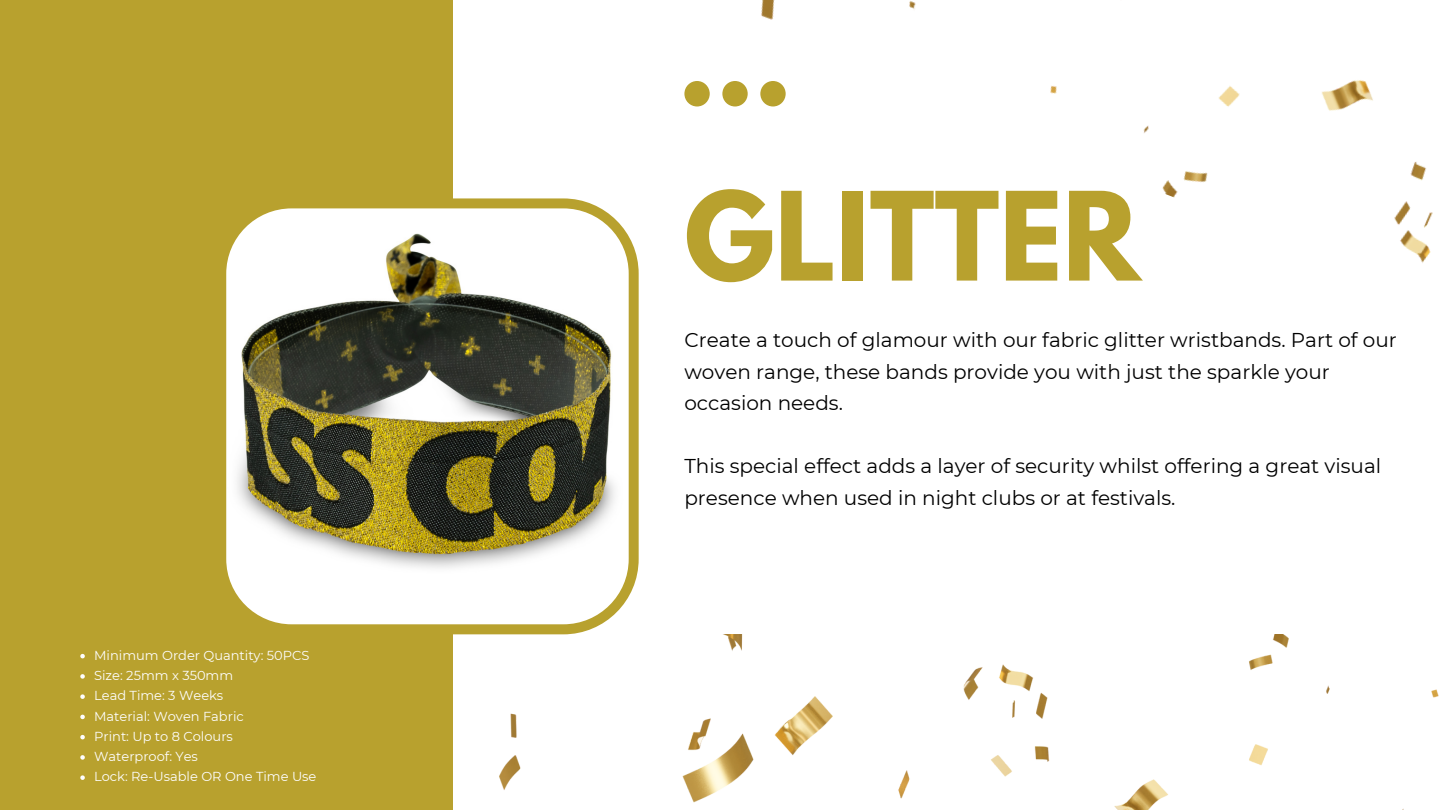
<style>
.page{position:relative;width:1440px;height:810px;background:#fff}
.page>*{position:absolute;margin:0;border:0;box-sizing:border-box;transform-origin:0 0}
.t1{font:700 108.8px "League Spartan";color:#b8a12e}
.t2{font:20px/31.5px "Montserrat";color:#000}
.t3{font:13px/20.2px "Montserrat";color:#fefefe}
</style>
<div class="page">
<img style="left:694px;top:0;width:739px;height:263px">
<div style="left:0;top:0;width:453px;height:810px;background:#b8a12e"></div>
<svg style="left:684px;top:81px;width:102px;height:25px"></svg>
<svg style="left:226px;top:198px;width:413px;height:436px"></svg>
<img style="left:499px;top:635px;width:940px;height:175px">
<svg style="left:80px;top:654px;width:5px;height:4px"></svg>
<svg style="left:80px;top:674px;width:5px;height:5px"></svg>
<svg style="left:80px;top:694px;width:5px;height:5px"></svg>
<svg style="left:80px;top:715px;width:5px;height:4px"></svg>
<svg style="left:80px;top:735px;width:5px;height:4px"></svg>
<svg style="left:80px;top:755px;width:5px;height:5px"></svg>
<svg style="left:80px;top:775px;width:5px;height:5px"></svg>
<p class="t3" style="left:94px;top:645px;width:224px">Minimum Order Quantity: 50PCS<br>Size: 25mm x 350mm<br>Lead Time: 3 Weeks<br>Material: Woven Fabric<br>Print: Up to 8 Colours<br>Waterproof: Yes<br>Lock: Re-Usable OR One Time Use</p>
<h1 class="t1" style="left:684px;top:183px;width:458px">GLITTER</h1>
<p class="t2" style="left:684px;top:325px;width:714px">Create a touch of glamour with our fabric glitter wristbands. Part of our woven range, these bands provide you with just the sparkle your occasion needs.</p>
<p class="t2" style="left:684px;top:451px;width:698px">This special effect adds a layer of security whilst offering a great visual presence when used in night clubs or at festivals.</p>
</div>
